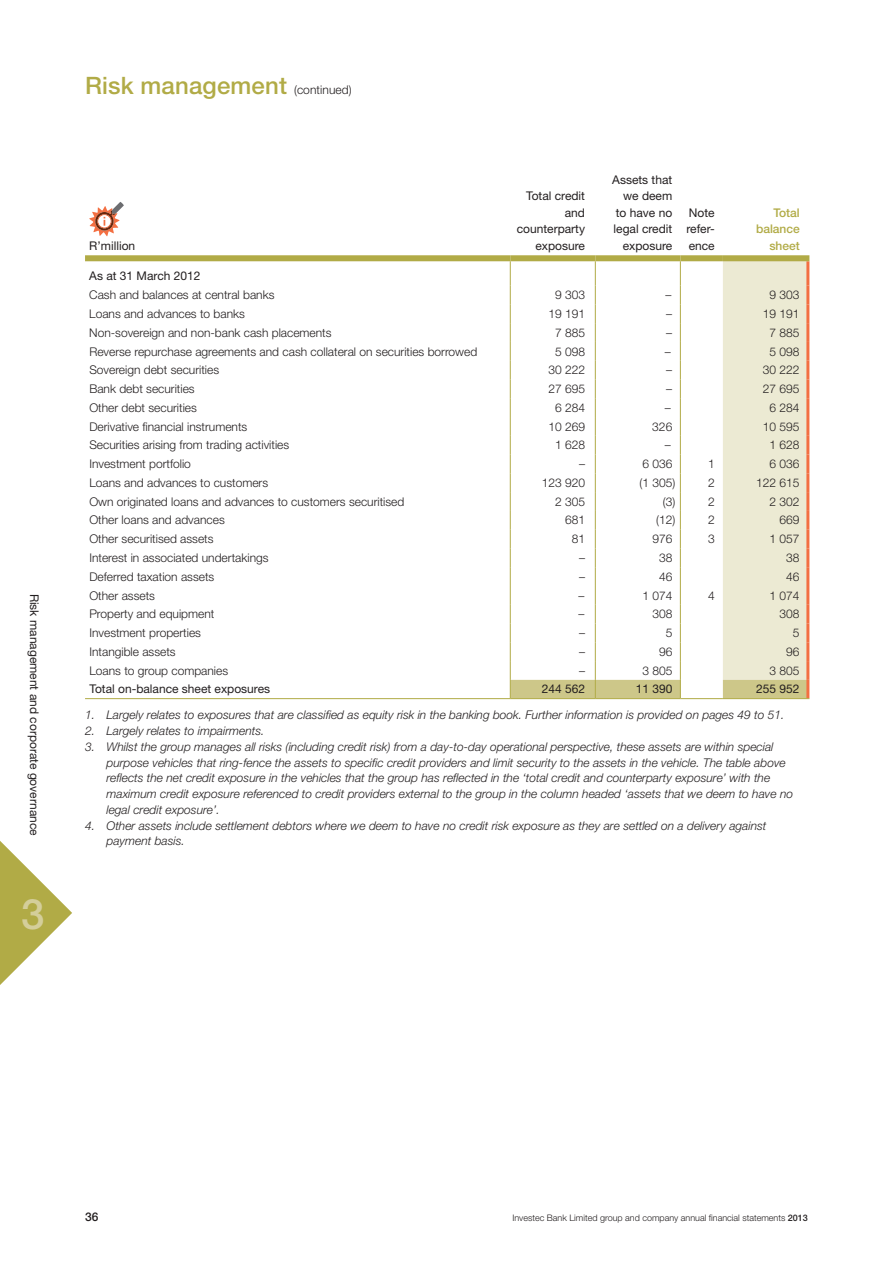
<style>
.page{position:relative;width:893px;height:1263px;background:#fff}
.page>*{position:absolute;margin:0;border:0;box-sizing:border-box;transform-origin:0 0}
.t1{font:500 42px "Helvetica Neue LT Std";color:#d4ce9a}
.t2{font:500 24px "Helvetica Neue LT Std";letter-spacing:.005em;color:#b1ab46}
.t3{font:300 12px "Helvetica Neue LT Std";color:#231f20}
.t4{font:italic 300 12px/15.8px "Helvetica Neue LT Std";color:#231f20}
.t5{font:12px/16.5px "Helvetica Neue LT Std";color:#231f20;text-align:right}
.t6{font:500 12px/16.5px "Helvetica Neue LT Std";color:#b1ab46;text-align:right}
.t7{font:500 12px "Helvetica Neue LT Std";color:#231f20}
.t8{font:300 9px "Helvetica Neue LT Std";color:#231f20}
.s1{font-weight:300;font-size:12px;color:#231f20}
.s2{font-weight:500}
</style>
<div class="page">
<svg style="left:0;top:841px;width:72px;height:144px"></svg>
<hr style="left:806px;top:261px;width:3px;height:25px;background:#f36f42">
<hr style="left:806px;top:286px;width:3px;height:18px;background:#f36f42">
<hr style="left:806px;top:304px;width:3px;height:19px;background:#f36f42">
<hr style="left:806px;top:323px;width:3px;height:19px;background:#f36f42">
<hr style="left:806px;top:342px;width:3px;height:19px;background:#f36f42">
<hr style="left:806px;top:361px;width:3px;height:18px;background:#f36f42">
<hr style="left:806px;top:379px;width:3px;height:19px;background:#f36f42">
<hr style="left:806px;top:398px;width:3px;height:19px;background:#f36f42">
<hr style="left:806px;top:417px;width:3px;height:19px;background:#f36f42">
<hr style="left:806px;top:436px;width:3px;height:19px;background:#f36f42">
<hr style="left:806px;top:455px;width:3px;height:18px;background:#f36f42">
<hr style="left:806px;top:473px;width:3px;height:19px;background:#f36f42">
<hr style="left:806px;top:492px;width:3px;height:19px;background:#f36f42">
<hr style="left:806px;top:511px;width:3px;height:19px;background:#f36f42">
<hr style="left:806px;top:530px;width:3px;height:18px;background:#f36f42">
<hr style="left:806px;top:548px;width:3px;height:19px;background:#f36f42">
<hr style="left:806px;top:567px;width:3px;height:19px;background:#f36f42">
<hr style="left:806px;top:586px;width:3px;height:19px;background:#f36f42">
<hr style="left:806px;top:605px;width:3px;height:18px;background:#f36f42">
<hr style="left:806px;top:623px;width:3px;height:19px;background:#f36f42">
<hr style="left:806px;top:642px;width:3px;height:19px;background:#f36f42">
<hr style="left:806px;top:661px;width:3px;height:19px;background:#f36f42">
<hr style="left:806px;top:680px;width:3px;height:18px;background:#f36f42">
<div style="left:85px;top:255px;width:425px;height:6px;background:#b1ab46"></div>
<div style="left:510px;top:255px;width:85px;height:6px;background:#b1ab46"></div>
<div style="left:595px;top:255px;width:85px;height:6px;background:#b1ab46"></div>
<div style="left:680px;top:255px;width:43px;height:6px;background:#b1ab46"></div>
<div style="left:723px;top:255px;width:86px;height:6px;background:#b1ab46"></div>
<hr style="left:85px;top:698px;width:425px;height:1px;background:#b1ab46">
<svg style="left:510px;top:258px;width:298px;height:441px"></svg>
<hr style="left:680px;top:698px;width:43px;height:1px;background:#b1ab46">
<hr style="left:723px;top:698px;width:86px;height:1px;background:#b1ab46">
<svg style="left:89px;top:202px;width:35px;height:34px"></svg>
<p class="t5" style="left:43px;top:593px;width:244px;rotate:90deg">Risk management and corporate governance</p>
<h1 class="t1" style="left:21px;top:889px;width:25px">3</h1>
<h2 class="t2" style="left:85px;top:71px;width:268px">Risk management <span class="s1">(continued)</span></h2>
<p class="t5" style="left:89px;top:237px;width:48px">R’million</p>
<p class="t5" style="left:517px;top:188px;width:70px">Total credit and counterparty exposure</p>
<p class="t5" style="left:612px;top:171px;width:62px">Assets that we deem to have no legal credit exposure</p>
<p class="t5" style="left:686px;top:204px;width:30px;text-align:justify">Note refer&shy;ence</p>
<p class="t6" style="left:756px;top:204px;width:45px">Total balance sheet</p>
<p class="t5" style="left:89px;top:268px;width:113px">As at 31 March 2012</p>
<p class="t3" style="left:89px;top:288px;width:187px">Cash and balances at central banks</p>
<p class="t3" style="left:555px;top:288px;width:32px">9 303</p>
<p class="t3" style="left:665px;top:288px;width:7px">–</p>
<p class="t3" style="left:769px;top:288px;width:32px">9 303</p>
<p class="t3" style="left:89px;top:306px;width:157px">Loans and advances to banks</p>
<p class="t3" style="left:548px;top:306px;width:38px">19 191</p>
<p class="t3" style="left:666px;top:306px;width:7px">–</p>
<p class="t3" style="left:763px;top:306px;width:38px">19 191</p>
<p class="t3" style="left:89px;top:325px;width:244px">Non-sovereign and non-bank cash placements</p>
<p class="t3" style="left:555px;top:325px;width:32px">7 885</p>
<p class="t3" style="left:666px;top:325px;width:7px">–</p>
<p class="t3" style="left:769px;top:325px;width:32px">7 885</p>
<p class="t3" style="left:89px;top:344px;width:389px">Reverse repurchase agreements and cash collateral on securities borrowed</p>
<p class="t3" style="left:555px;top:344px;width:32px">5 098</p>
<p class="t3" style="left:665px;top:344px;width:7px">–</p>
<p class="t3" style="left:769px;top:344px;width:32px">5 098</p>
<p class="t3" style="left:89px;top:363px;width:131px">Sovereign debt securities</p>
<p class="t3" style="left:548px;top:363px;width:38px">30 222</p>
<p class="t3" style="left:666px;top:363px;width:7px">–</p>
<p class="t3" style="left:763px;top:363px;width:38px">30 222</p>
<p class="t3" style="left:89px;top:381px;width:107px">Bank debt securities</p>
<p class="t3" style="left:548px;top:381px;width:38px">27 695</p>
<p class="t3" style="left:666px;top:381px;width:7px">–</p>
<p class="t3" style="left:763px;top:381px;width:38px">27 695</p>
<p class="t3" style="left:89px;top:400px;width:109px">Other debt securities</p>
<p class="t3" style="left:555px;top:400px;width:32px">6 284</p>
<p class="t3" style="left:665px;top:400px;width:7px">–</p>
<p class="t3" style="left:769px;top:400px;width:32px">6 284</p>
<p class="t3" style="left:89px;top:419px;width:160px">Derivative financial instruments</p>
<p class="t3" style="left:548px;top:419px;width:38px">10 269</p>
<p class="t3" style="left:652px;top:419px;width:22px">326</p>
<p class="t3" style="left:763px;top:419px;width:38px">10 595</p>
<p class="t3" style="left:89px;top:438px;width:201px">Securities arising from trading activities</p>
<p class="t3" style="left:555px;top:438px;width:32px">1 628</p>
<p class="t3" style="left:665px;top:438px;width:7px">–</p>
<p class="t3" style="left:769px;top:438px;width:32px">1 628</p>
<p class="t3" style="left:89px;top:457px;width:103px">Investment portfolio</p>
<p class="t3" style="left:579px;top:457px;width:7px">–</p>
<p class="t3" style="left:642px;top:457px;width:32px">6 036</p>
<p class="t3" style="left:708px;top:457px;width:8px">1</p>
<p class="t3" style="left:769px;top:457px;width:32px">6 036</p>
<p class="t3" style="left:89px;top:475px;width:180px">Loans and advances to customers</p>
<p class="t3" style="left:542px;top:475px;width:45px">123 920</p>
<p class="t3" style="left:639px;top:475px;width:37px">(1 305)</p>
<p class="t3" style="left:708px;top:475px;width:8px">2</p>
<p class="t3" style="left:756px;top:475px;width:45px">122 615</p>
<p class="t3" style="left:89px;top:494px;width:316px">Own originated loans and advances to customers securitised</p>
<p class="t3" style="left:555px;top:494px;width:32px">2 305</p>
<p class="t3" style="left:663px;top:494px;width:14px">(3)</p>
<p class="t3" style="left:708px;top:494px;width:8px">2</p>
<p class="t3" style="left:769px;top:494px;width:32px">2 302</p>
<p class="t3" style="left:89px;top:513px;width:137px">Other loans and advances</p>
<p class="t3" style="left:565px;top:513px;width:22px">681</p>
<p class="t3" style="left:656px;top:513px;width:21px">(12)</p>
<p class="t3" style="left:708px;top:513px;width:8px">2</p>
<p class="t3" style="left:779px;top:513px;width:22px">669</p>
<p class="t3" style="left:89px;top:532px;width:126px">Other securitised assets</p>
<p class="t3" style="left:572px;top:532px;width:15px">81</p>
<p class="t3" style="left:652px;top:532px;width:22px">976</p>
<p class="t3" style="left:708px;top:532px;width:8px">3</p>
<p class="t3" style="left:769px;top:532px;width:32px">1 057</p>
<p class="t3" style="left:89px;top:550px;width:181px">Interest in associated undertakings</p>
<p class="t3" style="left:579px;top:550px;width:7px">–</p>
<p class="t3" style="left:659px;top:550px;width:15px">38</p>
<p class="t3" style="left:786px;top:550px;width:15px">38</p>
<p class="t3" style="left:89px;top:569px;width:126px">Deferred taxation assets</p>
<p class="t3" style="left:579px;top:569px;width:7px">–</p>
<p class="t3" style="left:659px;top:569px;width:15px">46</p>
<p class="t3" style="left:786px;top:569px;width:15px">46</p>
<p class="t3" style="left:89px;top:588px;width:67px">Other assets</p>
<p class="t3" style="left:578px;top:588px;width:7px">–</p>
<p class="t3" style="left:642px;top:588px;width:32px">1 074</p>
<p class="t3" style="left:708px;top:588px;width:8px">4</p>
<p class="t3" style="left:769px;top:588px;width:32px">1 074</p>
<p class="t3" style="left:89px;top:607px;width:126px">Property and equipment</p>
<p class="t3" style="left:578px;top:607px;width:7px">–</p>
<p class="t3" style="left:652px;top:607px;width:22px">308</p>
<p class="t3" style="left:779px;top:607px;width:22px">308</p>
<p class="t3" style="left:89px;top:625px;width:113px">Investment properties</p>
<p class="t3" style="left:579px;top:625px;width:7px">–</p>
<p class="t3" style="left:666px;top:625px;width:8px">5</p>
<p class="t3" style="left:793px;top:625px;width:8px">5</p>
<p class="t3" style="left:89px;top:644px;width:88px">Intangible assets</p>
<p class="t3" style="left:579px;top:644px;width:7px">–</p>
<p class="t3" style="left:659px;top:644px;width:15px">96</p>
<p class="t3" style="left:786px;top:644px;width:15px">96</p>
<p class="t3" style="left:89px;top:663px;width:140px">Loans to group companies</p>
<p class="t3" style="left:579px;top:663px;width:7px">–</p>
<p class="t3" style="left:642px;top:663px;width:32px">3 805</p>
<p class="t3" style="left:770px;top:663px;width:32px">3 805</p>
<p class="t5" style="left:89px;top:681px;width:182px">Total on-balance sheet exposures</p>
<p class="t5" style="left:542px;top:681px;width:45px">244 562</p>
<p class="t5" style="left:636px;top:681px;width:38px">11 390</p>
<p class="t5" style="left:756px;top:681px;width:45px">255 952</p>
<p class="t4" style="left:85px;top:707px;width:701px">1. Largely relates to exposures that are classified as equity risk in the banking book. Further information is provided on pages 49 to 51.</p>
<p class="t4" style="left:85px;top:723px;width:181px">2. Largely relates to impairments.</p>
<p class="t4" style="left:106px;top:738px;width:688px;text-indent:-21px">3. Whilst the group manages all risks (including credit risk) from a day-to-day operational perspective, these assets are within special purpose vehicles that ring-fence the assets to specific credit providers and limit security to the assets in the vehicle. The table above reflects the net credit exposure in the vehicles that the group has reflected in the ‘total credit and counterparty exposure’ with the maximum credit exposure referenced to credit providers external to the group in the column headed ‘assets that we deem to have no legal credit exposure’.</p>
<p class="t4" style="left:106px;top:817px;width:661px;text-indent:-21px">4. Other assets include settlement debtors where we deem to have no credit risk exposure as they are settled on a delivery against payment basis.</p>
<p class="t7" style="left:85px;top:1210px;width:15px">36</p>
<p class="t8" style="left:512px;top:1212px;width:297px">Investec Bank Limited group and company annual financial statements <span class="s2">2013</span></p>
</div>
